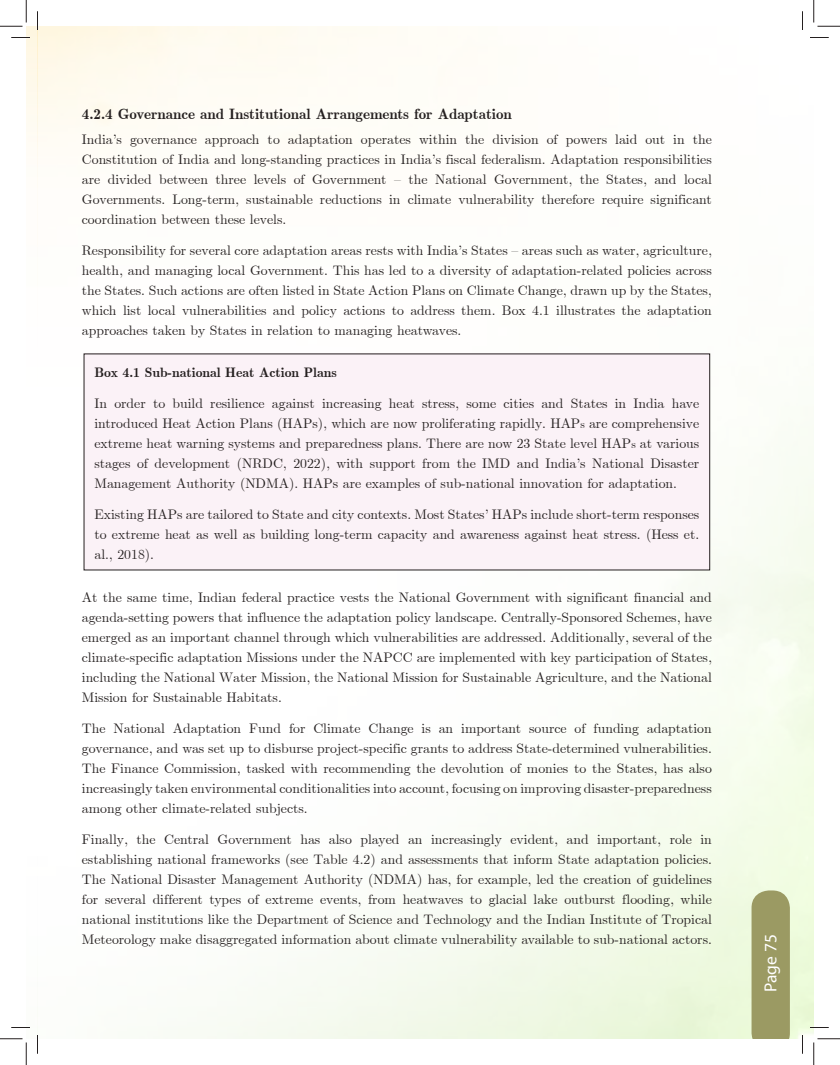
<style>
.page{position:relative;width:840px;height:1065px;background:#fff}
.page>*{position:absolute;margin:0;border:0;box-sizing:border-box;transform-origin:0 0}
.t1{font:17.5px "Myriad Pro";color:#fff}
.t2{font:700 15px "Euclid";color:#241f1f}
.t3{font:13.75px/20px "Euclid";color:#241f1f;text-align:justify}
.t4{font:700 13.75px "Euclid";color:#241f1f}
.s1{font-size:11.25px}
</style>
<div class="page">
<div style="left:752px;top:890px;width:38px;height:149px;background:#9b9a63"></div>
<div style="left:84px;top:354px;width:626px;height:216px;background:#fbf2f7"></div>
<svg style="left:11px;top:37px;width:19px;height:1px"></svg>
<svg style="left:810px;top:37px;width:19px;height:1px"></svg>
<svg style="left:11px;top:1027px;width:19px;height:1px"></svg>
<svg style="left:810px;top:1027px;width:19px;height:1px"></svg>
<svg style="left:37px;top:11px;width:1px;height:19px"></svg>
<svg style="left:37px;top:1035px;width:1px;height:19px"></svg>
<svg style="left:802px;top:11px;width:1px;height:19px"></svg>
<svg style="left:802px;top:1035px;width:1px;height:19px"></svg>
<svg style="left:0;top:0;width:27px;height:27px"></svg>
<svg style="left:0;top:1039px;width:27px;height:26px"></svg>
<svg style="left:814px;top:0;width:26px;height:27px"></svg>
<svg style="left:814px;top:1039px;width:26px;height:26px"></svg>
<p class="t2" style="left:82px;top:105px;width:432px">4.2.4 Governance and Institutional Arrangements for Adaptation</p>
<p class="t3" style="left:82px;top:130px;width:632px">India’s governance approach to adaptation operates within the division of powers laid out in the Constitution of India and long-standing practices in India’s fiscal federalism. Adaptation responsibilities are divided between three levels of Government – the National Government, the States, and local Governments. Long-term, sustainable reductions in climate vulnerability therefore require significant coordination between these levels.</p>
<p class="t3" style="left:82px;top:241px;width:632px">Responsibility for several core adaptation areas rests with India’s States – areas such as water, agriculture, health, and managing local Government. This has led to a diversity of adaptation-related policies across the States. Such actions are often listed in State Action Plans on Climate Change, drawn up by the States, which list local vulnerabilities and policy actions to address them. Box 4.1 illustrates the adaptation approaches taken by States in relation to managing heatwaves.</p>
<p class="t4" style="left:94px;top:364px;width:244px">Box 4.1 Sub-national Heat Action Plans</p>
<p class="t3" style="left:94px;top:394px;width:606px">In order to build resilience against increasing heat stress, some cities and States in India have introduced Heat Action Plans (HAPs), which are now proliferating rapidly. HAP<span class="s1">s</span> are comprehensive extreme heat warning systems and preparedness plans. There are now 23 State level HAP<span class="s1">s</span> at various stages of development (NRDC, 2022), with support from the IMD and India’s National Disaster Management Authority (NDMA). HAPs are examples of sub-national innovation for adaptation.</p>
<p class="t3" style="left:94px;top:505px;width:606px">Existing HAPs are tailored to State and city contexts. Most States’ HAPs include short-term responses to extreme heat as well as building long-term capacity and awareness against heat stress. (Hess et. al., 2018).</p>
<p class="t3" style="left:82px;top:587px;width:632px">At the same time, Indian federal practice vests the National Government with significant financial and agenda-setting powers that influence the adaptation policy landscape. Centrally-Sponsored Schemes, have emerged as an important channel through which vulnerabilities are addressed. Additionally, several of the climate-specific adaptation Missions under the NAPCC are implemented with key participation of States, including the National Water Mission, the National Mission for Sustainable Agriculture, and the National Mission for Sustainable Habitats.</p>
<p class="t3" style="left:82px;top:718px;width:632px">The National Adaptation Fund for Climate Change is an important source of funding adaptation governance, and was set up to disburse project-specific grants to address State-determined vulnerabilities.<br>The Finance Commission, tasked with recommending the devolution of monies to the States, has also increasingly taken environmental conditionalities into account, focusing on improving disaster-preparedness among other climate-related subjects.</p>
<p class="t3" style="left:82px;top:830px;width:632px">Finally, the Central Government has also played an increasingly evident, and important, role in establishing national frameworks (see Table 4.2) and assessments that inform State adaptation policies.<br>The National Disaster Management Authority (NDMA) has, for example, led the creation of guidelines for several different types of extreme events, from heatwaves to glacial lake outburst flooding, while national institutions like the Department of Science and Technology and the Indian Institute of Tropical Meteorology make disaggregated information about climate vulnerability available to sub-national actors.</p>
<p class="t1" style="left:760px;top:992px;width:59px;rotate:-90deg">Page 75</p>
</div>
